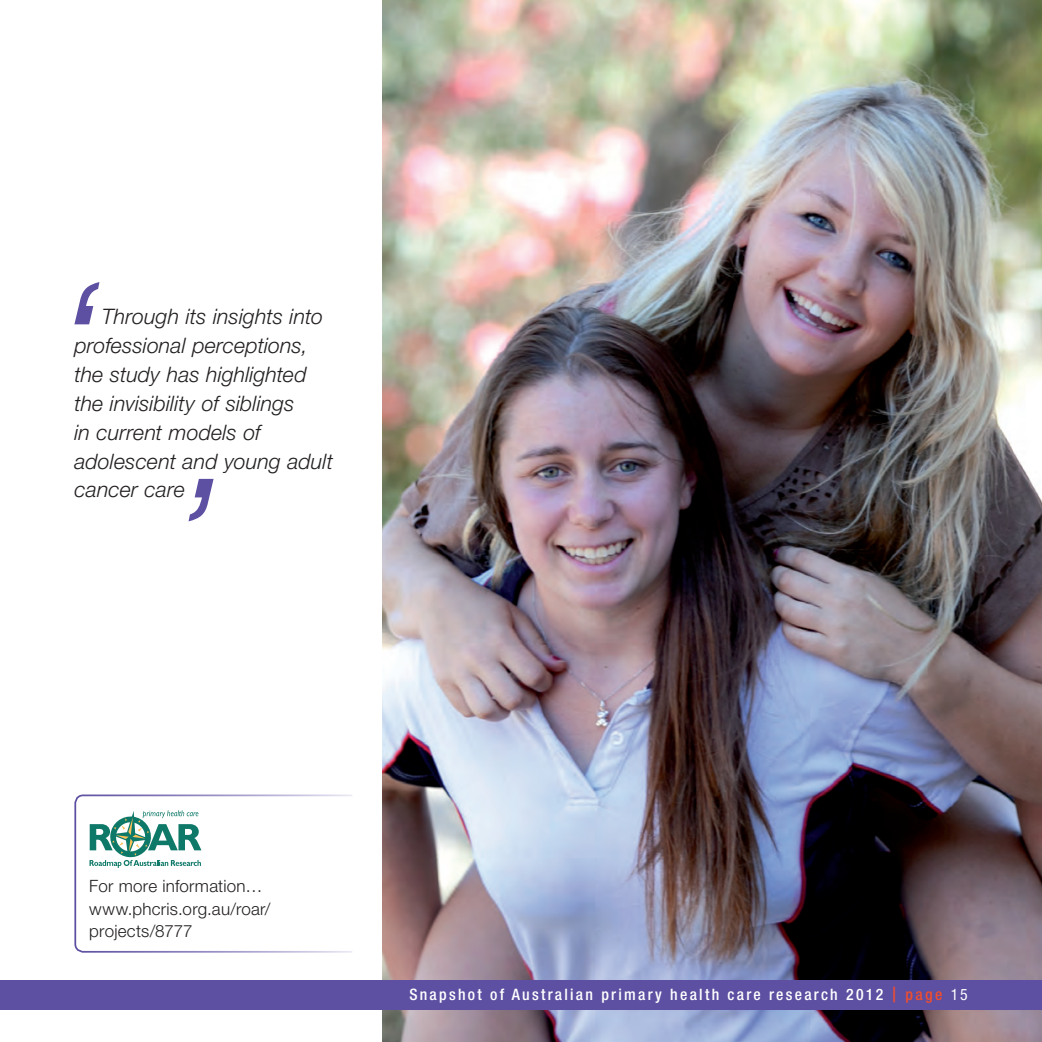
<style>
.page{position:relative;width:1042px;height:1042px;background:#fff}
.page>*{position:absolute;margin:0;border:0;box-sizing:border-box;transform-origin:0 0}
.Quotes{font:italic 300 21.35px/28.9px "Helvetica Neue LT";letter-spacing:.005em;color:#231f20}
.Body_Text{font:300 16.97px/22.9px "Helvetica Neue LT";letter-spacing:.015em;color:#231f20}
.t1{font:500 condensed 15.75px "Helvetica Neue LT";letter-spacing:.145em;color:#fff}
.s1{font-stretch:normal;color:#ef4d2f}
.s2{color:#ef4d2f}
.s3{font-weight:400}
</style>
<div class="page">
<svg style="left:74px;top:282px;width:25px;height:42px"></svg>
<svg style="left:189px;top:479px;width:25px;height:42px"></svg>
<img style="left:382px;top:0;width:660px;height:1042px">
<svg style="left:74px;top:794px;width:278px;height:159px"></svg>
<div style="left:0;top:980px;width:1042px;height:30px;background:#5d4fa1"></div>
<p class="Quotes" style="left:74px;top:302px;width:260px;text-indent:27px">Through its insights into professional perceptions, the study has highlighted the invisibility of siblings<br>in current models of adolescent and young adult cancer care</p>
<p class="Body_Text" style="left:89px;top:874px;width:183px">For more information… www.phcris.org.au/roar/ projects/8777</p>
<p class="t1" style="left:409px;top:985px;width:560px">Snapshot of Australian primary health care research 2012 <span class="s1">|</span> <span class="s2">page</span> <span class="s3">15</span></p>
</div>
